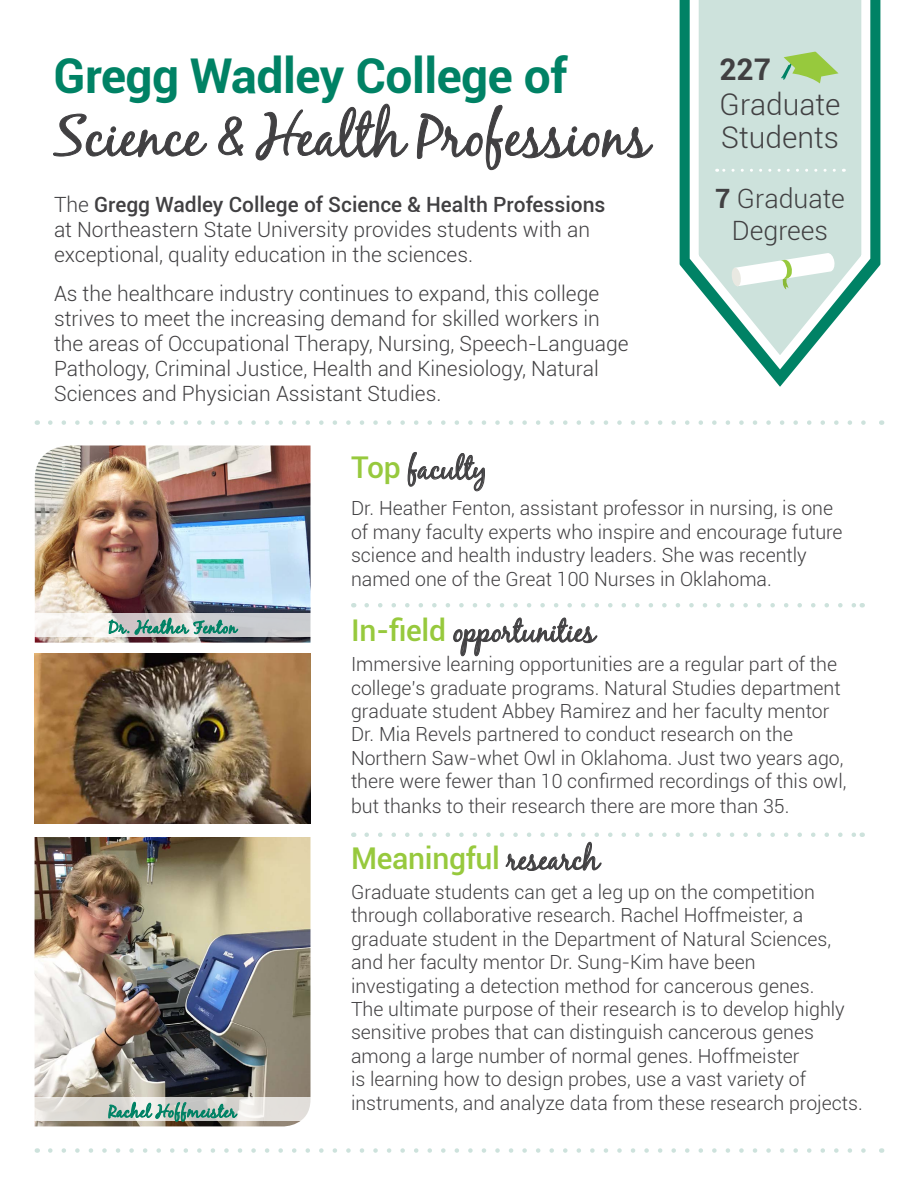
<style>
.page{position:relative;width:918px;height:1188px;background:#fff}
.page>*{position:absolute;margin:0;border:0;box-sizing:border-box;transform-origin:0 0}
.H2_-_Alternative{font:57px "Black Jack";letter-spacing:-.005em;color:#414042}
.H2_-_Alternative-2{font:700 48px "Roboto";letter-spacing:-.01em;color:#008265}
.t1{font:30px "Black Jack";letter-spacing:-.01em;color:#414042}
.t2{font:500 30px "Roboto";letter-spacing:-.01em;color:#97c93d}
.t3{font:300 29.85px/33px "Roboto";color:#414042}
.t4{font:700 29.85px "Roboto";color:#414042}
.t5{font:300 26.7px/32px "Roboto";color:#414042;text-align:center}
.t6{font:300 21px/25.2px "Roboto";color:#414042}
.t7{font:300 19.5px/23.4px "Roboto";color:#414042}
.t8{font:16.5px "Black Jack";letter-spacing:.03em;color:#008265}
.s1{font-weight:500}
.s2{font-weight:700}
.s3{font-family:"Roboto";font-weight:500;color:#97c93d}
.s4{font-family:"Black Jack";font-weight:400;color:#414042}
</style>
<div class="page">
<svg style="left:50px;top:420px;width:816px;height:5px"></svg>
<svg style="left:367px;top:603px;width:488px;height:5px"></svg>
<svg style="left:50px;top:1148px;width:816px;height:5px"></svg>
<svg style="left:53px;top:113px;width:154px;height:45px"></svg>
<svg style="left:218px;top:116px;width:26px;height:40px"></svg>
<svg style="left:255px;top:103px;width:154px;height:58px"></svg>
<svg style="left:417px;top:105px;width:236px;height:65px"></svg>
<svg style="left:679px;top:0;width:202px;height:387px"></svg>
<svg style="left:685px;top:0;width:190px;height:377px"></svg>
<svg style="left:717px;top:169px;width:117px;height:3px"></svg>
<svg style="left:408px;top:452px;width:77px;height:39px"></svg>
<svg style="left:453px;top:618px;width:144px;height:38px"></svg>
<svg style="left:367px;top:832px;width:488px;height:39px"></svg>
<img style="left:35px;top:446px;width:275px;height:197px">
<img style="left:35px;top:653px;width:275px;height:171px">
<img style="left:35px;top:837px;width:275px;height:289px">
<svg style="left:731px;top:253px;width:104px;height:37px"></svg>
<svg style="left:781px;top:52px;width:57px;height:31px;background:#acd289"></svg>
<svg style="left:34px;top:1097px;width:277px;height:24px;background:#e2dfdb"></svg>
<svg style="left:34px;top:613px;width:277px;height:24px"></svg>
<svg style="left:108px;top:1102px;width:129px;height:20px;background:#91b7aa"></svg>
<svg style="left:109px;top:620px;width:20px;height:14px"></svg>
<svg style="left:135px;top:618px;width:103px;height:17px;background:#8db6ad"></svg>
<h2 class="H2_-_Alternative-2" style="left:54px;top:42px;width:515px">Gregg Wadley College of</h2>
<h2 class="H2_-_Alternative" style="left:54px;top:102px;width:598px">Science &amp; Health Professions</h2>
<p class="t6" style="left:54px;top:191px;width:553px">The <span class="s1">Gregg Wadley College of Science &amp; Health Professions </span>at Northeastern State University provides students with an exceptional, quality education in the sciences.</p>
<p class="t6" style="left:54px;top:280px;width:576px">As the healthcare industry continues to expand, this college strives to meet the increasing demand for skilled workers in the areas of Occupational Therapy, Nursing, Speech-Language Pathology, Criminal Justice, Health and Kinesiology, Natural Sciences and Physician Assistant Studies.</p>
<p class="t4" style="left:719px;top:49px;width:53px">227</p>
<p class="t3" style="left:719px;top:87px;width:123px">Graduate<br>Students</p>
<p class="t5" style="left:715px;top:182px;width:131px"><span class="s2">7</span> Graduate<br>Degrees</p>
<p class="t8" style="left:109px;top:617px;width:129px">Dr. Heather Fenton</p>
<p class="t8" style="left:109px;top:1102px;width:129px">Rachel Hoffmeister</p>
<h3 class="t1" style="left:351px;top:451px;width:137px"><span class="s3">Top</span> faculty</h3>
<p class="t7" style="left:351px;top:496px;width:493px">Dr. Heather Fenton, assistant professor in nursing, is one of many faculty experts who inspire and encourage future science and health industry leaders. She was recently named one of the Great 100 Nurses in Oklahoma.</p>
<h3 class="t1" style="left:351px;top:613px;width:246px"><span class="s3">In-field</span> opportunities</h3>
<p class="t7" style="left:351px;top:652px;width:497px">Immersive learning opportunities are a regular part of the college’s graduate programs. Natural Studies department graduate student Abbey Ramirez and her faculty mentor Dr. Mia Revels partnered to conduct research on the Northern Saw-whet Owl in Oklahoma. Just two years ago, there were fewer than 10 confirmed recordings of this owl,</p>
<p class="t7" style="left:351px;top:794px;width:440px">but thanks to their research there are more than 35.</p>
<h3 class="t2" style="left:351px;top:837px;width:250px">Meaningful <span class="s4">research</span></h3>
<p class="t7" style="left:351px;top:880px;width:513px">Graduate students can get a leg up on the competition through collaborative research. Rachel Hoffmeister, a graduate student in the Department of Natural Sciences, and her faculty mentor Dr. Sung-Kim have been investigating a detection method for cancerous genes.<br>The ultimate purpose of their research is to develop highly sensitive probes that can distinguish cancerous genes among a large number of normal genes. Hoffmeister<br>is learning how to design probes, use a vast variety of instruments, and analyze data from these research projects.</p>
</div>
